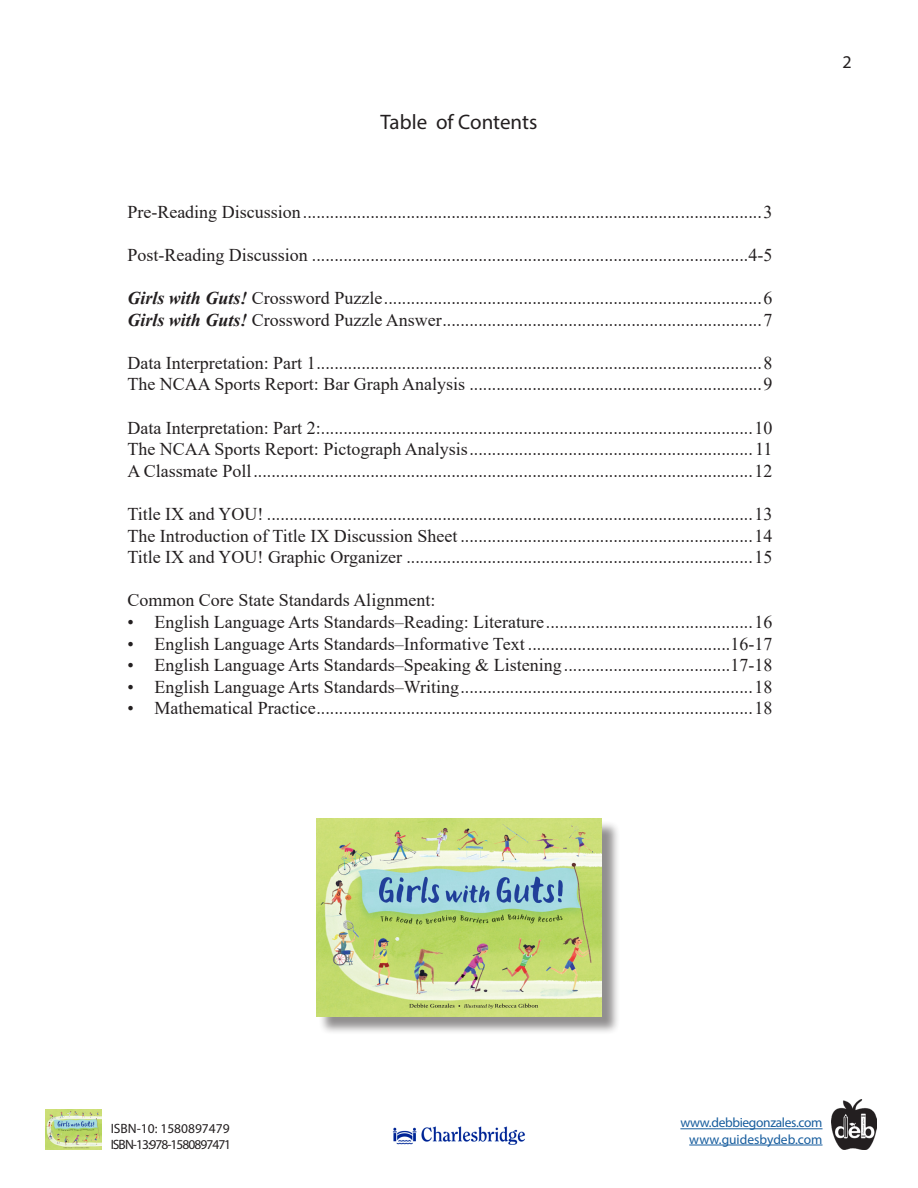
<style>
.page{position:relative;width:918px;height:1188px;background:#fff}
.page>*{position:absolute;margin:0;border:0;box-sizing:border-box;transform-origin:0 0}
.t1{font:21px "Myriad Pro";color:#231f20}
.t2{font:18px "Times New Roman";color:#231f20}
.t3{font:18px "Myriad Pro";color:#231f20}
.t4{font:13.5px/16.2px "Myriad Pro";letter-spacing:-.015em;color:#175d9e;text-align:right}
.t5{font:13.5px/16.2px "Myriad Pro";letter-spacing:-.07em;color:#231f20}
.s1{font-weight:700;font-style:italic}
</style>
<div class="page">
<img style="left:832px;top:1100px;width:44px;height:50px">
<img style="left:46px;top:1110px;width:55px;height:40px">
<hr style="left:680px;top:1128px;width:143px;height:1px;background:#175d9e">
<hr style="left:689px;top:1145px;width:134px;height:1px;background:#175d9e">
<img style="left:392px;top:1126px;width:133px;height:19px">
<div style="left:318px;top:821px;width:303px;height:214px;background:#231f20;opacity:.5"></div>
<img style="left:316px;top:818px;width:286px;height:198px">
<p class="t1" style="left:381px;top:109px;width:158px">Table of Contents</p>
<p class="t2" style="left:127px;top:199px;width:647px">Pre-Reading Discussion......................................................................................................3</p>
<p class="t2" style="left:127px;top:242px;width:646px">Post-Reading Discussion .................................................................................................4-5</p>
<p class="t2" style="left:127px;top:285px;width:647px"><span class="s1">Girls with Guts!</span> Crossword Puzzle....................................................................................6</p>
<p class="t2" style="left:127px;top:307px;width:647px"><span class="s1">Girls with Guts!</span> Crossword Puzzle Answer.......................................................................7</p>
<p class="t2" style="left:127px;top:350px;width:647px">Data Interpretation: Part 1...................................................................................................8</p>
<p class="t2" style="left:127px;top:372px;width:647px">The NCAA Sports Report: Bar Graph Analysis .................................................................9</p>
<p class="t2" style="left:127px;top:415px;width:647px">Data Interpretation: Part 2:................................................................................................10</p>
<p class="t2" style="left:127px;top:437px;width:647px">The NCAA Sports Report: Pictograph Analysis...............................................................11</p>
<p class="t2" style="left:127px;top:458px;width:647px">A Classmate Poll...............................................................................................................12</p>
<p class="t2" style="left:127px;top:501px;width:647px">Title IX and YOU! ............................................................................................................13</p>
<p class="t2" style="left:127px;top:523px;width:647px">The Introduction of Title IX Discussion Sheet .................................................................14</p>
<p class="t2" style="left:127px;top:545px;width:647px">Title IX and YOU! Graphic Organizer .............................................................................15</p>
<p class="t2" style="left:127px;top:588px;width:309px">Common Core State Standards Alignment:</p>
<p class="t2" style="left:127px;top:609px;width:647px">• English Language Arts Standards–Reading: Literature..............................................16</p>
<p class="t2" style="left:127px;top:631px;width:646px">• English Language Arts Standards–Informative Text .............................................16-17</p>
<p class="t2" style="left:127px;top:653px;width:646px">• English Language Arts Standards–Speaking &amp; Listening.....................................17-18</p>
<p class="t2" style="left:127px;top:674px;width:647px">• English Language Arts Standards–Writing.................................................................18</p>
<p class="t2" style="left:127px;top:696px;width:647px">• Mathematical Practice.................................................................................................18</p>
<p class="t3" style="left:842px;top:51px;width:11px">2</p>
<p class="t5" style="left:111px;top:1120px;width:122px">ISBN-10: 1580897479<br>ISBN-13: 978-1580897471</p>
<p class="t4" style="left:680px;top:1115px;width:144px">www.debbiegonzales.com www.guidesbydeb.com</p>
</div>
